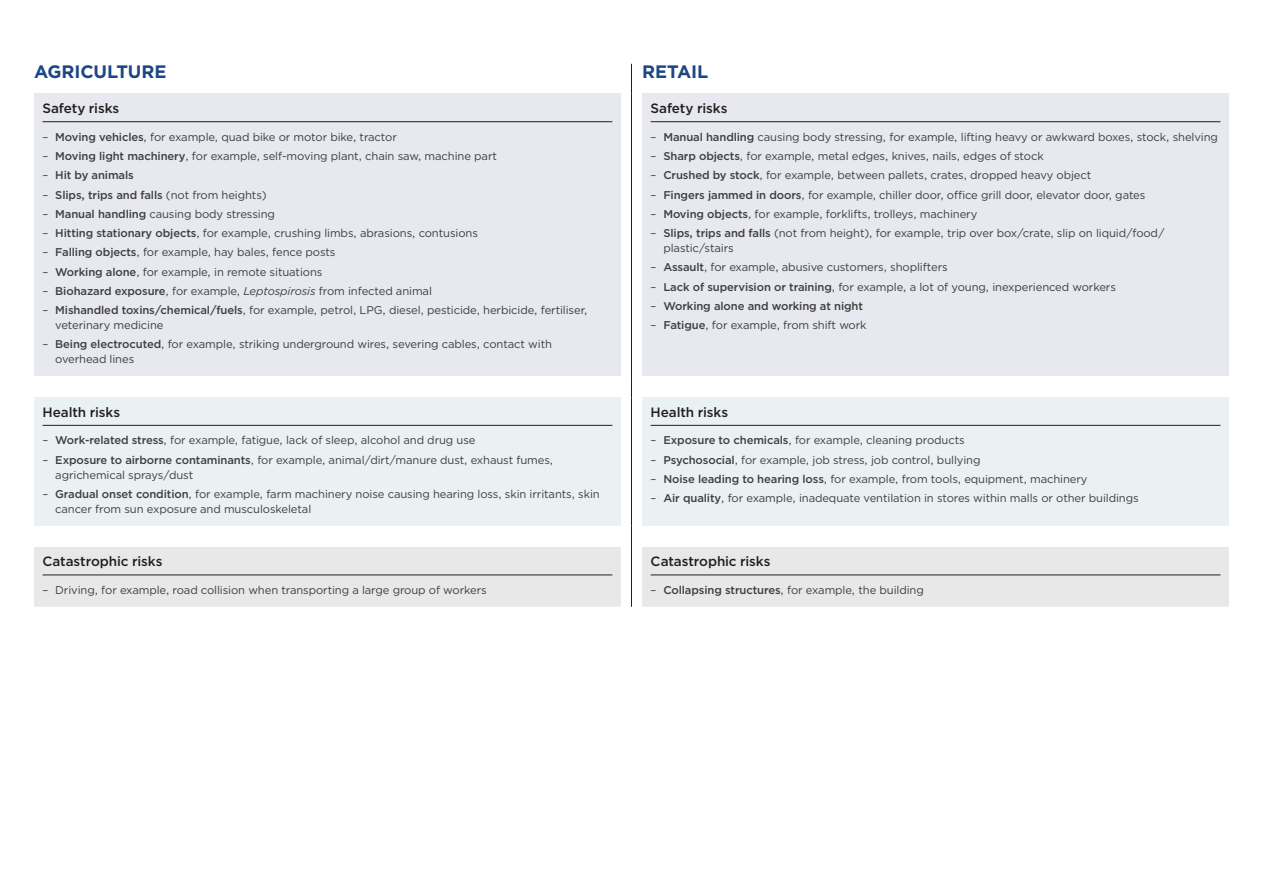
<style>
.page{position:relative;width:1263px;height:893px;background:#fff}
.page>*{position:absolute;margin:0;border:0;box-sizing:border-box;transform-origin:0 0}
.industry_head{font:700 18px "Gotham";letter-spacing:-.005em;color:#1c4784}
.H4_rule{font:500 13.5px "Gotham";letter-spacing:-.005em;color:#231f20}
.t1{font:11.25px/15px "Gotham";letter-spacing:-.01em;color:#3e3e3f}
.t2{font:500 11.25px "Gotham";letter-spacing:-.01em;color:#3e3e3f}
.s1{font-weight:500}
.s2{font-weight:400}
.s3{font-style:italic}
</style>
<div class="page">
<div style="left:34px;top:94px;width:587px;height:282px;background:#e7e8f0"></div>
<div style="left:642px;top:94px;width:587px;height:282px;background:#e7e8f0"></div>
<div style="left:34px;top:397px;width:587px;height:129px;background:#e9f1f2"></div>
<div style="left:642px;top:397px;width:587px;height:129px;background:#e9f1f2"></div>
<div style="left:34px;top:547px;width:1195px;height:60px;background:#e9e8e8"></div>
<hr style="left:631px;top:64px;width:1px;height:30px;background:#231f20">
<hr style="left:631px;top:94px;width:1px;height:282px;background:#231f20">
<svg style="left:631px;top:376px;width:1px;height:21px"></svg>
<hr style="left:631px;top:397px;width:1px;height:129px;background:#231f20">
<svg style="left:631px;top:526px;width:1px;height:21px"></svg>
<hr style="left:631px;top:547px;width:1px;height:60px;background:#231f20">
<hr style="left:43px;top:121px;width:569px;height:1px;background:#231f20">
<hr style="left:651px;top:121px;width:569px;height:1px;background:#231f20">
<hr style="left:43px;top:425px;width:569px;height:1px;background:#231f20">
<hr style="left:651px;top:425px;width:569px;height:1px;background:#231f20">
<hr style="left:43px;top:575px;width:569px;height:1px;background:#231f20">
<hr style="left:651px;top:575px;width:569px;height:1px;background:#231f20">
<p class="industry_head" style="left:34px;top:60px;width:134px">AGRICULTURE</p>
<p class="industry_head" style="left:642px;top:60px;width:68px">RETAIL</p>
<p class="H4_rule" style="left:43px;top:99px;width:78px">Safety risks</p>
<p class="t1" style="left:43px;top:129px;width:356px">– <span class="s1">Moving vehicles</span>, for example, quad bike or motor bike, tractor</p>
<p class="t1" style="left:43px;top:148px;width:456px">– <span class="s1">Moving light machinery</span>, for example, self-moving plant, chain saw, machine part</p>
<p class="t2" style="left:43px;top:168px;width:93px"><span class="s2">–</span> Hit by animals</p>
<p class="t2" style="left:43px;top:187px;width:226px"><span class="s2">–</span> Slips, trips and falls <span class="s2">(not from heights)</span></p>
<p class="t1" style="left:43px;top:206px;width:234px">– <span class="s1">Manual handling</span> causing body stressing</p>
<p class="t1" style="left:43px;top:225px;width:437px">– <span class="s1">Hitting stationary objects</span>, for example, crushing limbs, abrasions, contusions</p>
<p class="t1" style="left:43px;top:245px;width:294px">– <span class="s1">Falling objects</span>, for example, hay bales, fence posts</p>
<p class="t1" style="left:43px;top:264px;width:281px">– <span class="s1">Working alone</span>, for example, in remote situations</p>
<p class="t1" style="left:43px;top:283px;width:391px">– <span class="s1">Biohazard exposure</span>, for example, <span class="s3">Leptospirosis</span> from infected animal</p>
<p class="t1" style="left:55px;top:302px;width:534px;text-indent:-13px">– <span class="s1">Mishandled toxins/chemical/fuels</span>, for example, petrol, LPG, diesel, pesticide, herbicide, fertiliser, veterinary medicine</p>
<p class="t1" style="left:55px;top:337px;width:498px;text-indent:-13px">– <span class="s1">Being electrocuted</span>, for example, striking underground wires, severing cables, contact with overhead lines</p>
<p class="H4_rule" style="left:651px;top:99px;width:78px">Safety risks</p>
<p class="t1" style="left:651px;top:129px;width:569px">– <span class="s1">Manual handling</span> causing body stressing, for example, lifting heavy or awkward boxes, stock, shelving</p>
<p class="t1" style="left:651px;top:148px;width:395px">– <span class="s1">Sharp objects</span>, for example, metal edges, knives, nails, edges of stock</p>
<p class="t1" style="left:651px;top:168px;width:442px">– <span class="s1">Crushed by stock</span>, for example, between pallets, crates, dropped heavy object</p>
<p class="t1" style="left:651px;top:187px;width:496px">– <span class="s1">Fingers jammed in doors</span>, for example, chiller door, office grill door, elevator door, gates</p>
<p class="t1" style="left:651px;top:206px;width:328px">– <span class="s1">Moving objects</span>, for example, forklifts, trolleys, machinery</p>
<p class="t1" style="left:663px;top:225px;width:503px;text-indent:-13px">– <span class="s1">Slips, trips and falls</span> (not from height), for example, trip over box/crate, slip on liquid/food/ plastic/stairs</p>
<p class="t1" style="left:651px;top:260px;width:299px">– <span class="s1">Assault</span>, for example, abusive customers, shoplifters</p>
<p class="t1" style="left:651px;top:279px;width:467px">– <span class="s1">Lack of supervision or training</span>, for example, a lot of young, inexperienced workers</p>
<p class="t2" style="left:651px;top:298px;width:214px"><span class="s2">–</span> Working alone and working at night</p>
<p class="t1" style="left:651px;top:317px;width:217px">– <span class="s1">Fatigue</span>, for example, from shift work</p>
<p class="H4_rule" style="left:43px;top:403px;width:79px">Health risks</p>
<p class="t1" style="left:43px;top:433px;width:434px">– <span class="s1">Work-related stress</span>, for example, fatigue, lack of sleep, alcohol and drug use</p>
<p class="t1" style="left:55px;top:452px;width:499px;text-indent:-13px">– <span class="s1">Exposure to airborne contaminants</span>, for example, animal/dirt/manure dust, exhaust fumes, agrichemical sprays/dust</p>
<p class="t1" style="left:55px;top:486px;width:546px;text-indent:-13px">– <span class="s1">Gradual onset condition</span>, for example, farm machinery noise causing hearing loss, skin irritants, skin cancer from sun exposure and musculoskeletal</p>
<p class="H4_rule" style="left:43px;top:553px;width:121px">Catastrophic risks</p>
<p class="t1" style="left:43px;top:582px;width:446px">– Driving, for example, road collision when transporting a large group of workers</p>
<p class="H4_rule" style="left:651px;top:403px;width:79px">Health risks</p>
<p class="t1" style="left:651px;top:433px;width:316px">– <span class="s1">Exposure to chemicals</span>, for example, cleaning products</p>
<p class="t1" style="left:651px;top:452px;width:331px">– <span class="s1">Psychosocial</span>, for example, job stress, job control, bullying</p>
<p class="t1" style="left:651px;top:471px;width:438px">– <span class="s1">Noise leading to hearing loss</span>, for example, from tools, equipment, machinery</p>
<p class="t1" style="left:651px;top:490px;width:490px">– <span class="s1">Air quality</span>, for example, inadequate ventilation in stores within malls or other buildings</p>
<p class="H4_rule" style="left:651px;top:553px;width:121px">Catastrophic risks</p>
<p class="t1" style="left:651px;top:582px;width:275px">– <span class="s1">Collapsing structures</span>, for example, the building</p>
</div>
